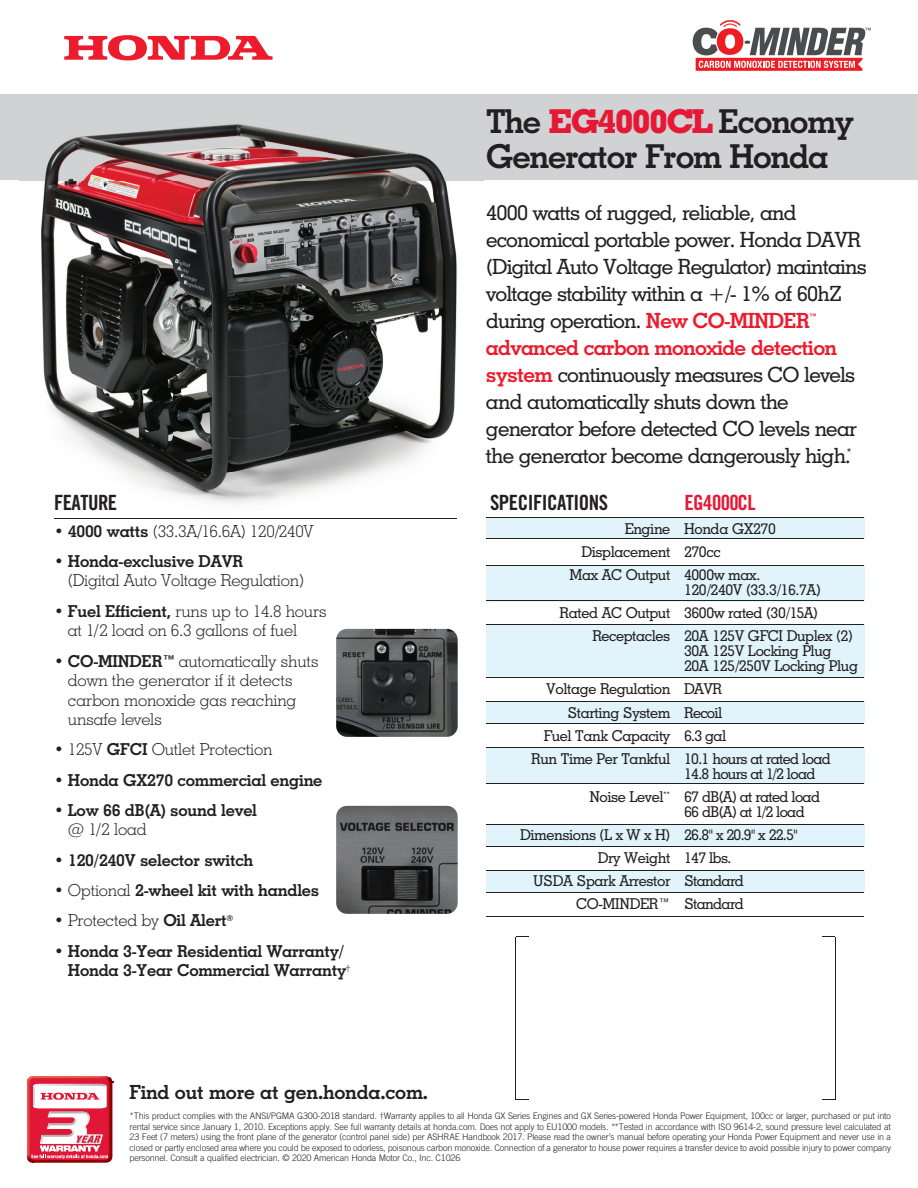
<style>
.page{position:relative;width:918px;height:1188px;background:#fff}
.page>*{position:absolute;margin:0;border:0;box-sizing:border-box;transform-origin:0 0}
.t1{font:700 33px/34.5px "Geometric Slab 703 BT";letter-spacing:-.035em;color:#231f20}
.t2{font:500 21px/27px "Geometric Slab 703 BT";letter-spacing:-.035em;color:#231f20}
.t3{font:21px "Trade Gothic Bold Cond Twenty";letter-spacing:-.025em;color:#231f20}
.t4{font:21px "Trade Gothic Bold Cond Twenty";letter-spacing:-.025em;color:#e51836}
.t5{font:700 19.5px "Geometric Slab 703 BT";letter-spacing:-.01em;color:#231f20}
.t6{font:300 16.5px/19.5px "Geometric Slab 703 BT";letter-spacing:-.015em;color:#231f20}
.t7{font:700 16.5px/19.5px "Geometric Slab 703 BT";letter-spacing:-.015em;color:#231f20}
.t8{font:500 15px/23.1px "Geometric Slab 703 BT";letter-spacing:-.025em;color:#231f20;text-align:right}
.t9{font:500 15px/23.1px "Geometric Slab 703 BT";letter-spacing:-.045em;color:#231f20}
.t10{font:300 9px/10.5px "Trade Gothic";letter-spacing:-.02em;color:#231f20;text-align:justify}
.s1{font-family:"Geometric Slab 703 BT Xtra";color:#e51836}
.s2{font-weight:700;color:#ee1b2d}
.s3{font-weight:700}
.s4{font-weight:300}
</style>
<div class="page">
<div style="left:0;top:94px;width:918px;height:86px;background:#d1d2d4"></div>
<div style="left:486px;top:702px;width:378px;height:21px;background:#e1f4fc"></div>
<div style="left:486px;top:825px;width:378px;height:21px;background:#e1f4fc"></div>
<div style="left:486px;top:870px;width:378px;height:22px;background:#e1f4fc"></div>
<img style="left:19px;top:124px;width:465px;height:380px">
<div style="left:486px;top:565px;width:378px;height:37px;background:#e1f4fc"></div>
<div style="left:486px;top:747px;width:378px;height:37px;background:#e1f4fc"></div>
<div style="left:486px;top:625px;width:378px;height:53px;background:#e1f4fc"></div>
<div style="left:486px;top:518px;width:378px;height:21px;background:#e1f4fc"></div>
<hr style="left:486px;top:518px;width:378px;height:1px;background:#231f20">
<hr style="left:486px;top:539px;width:378px;height:1px;background:#231f20">
<hr style="left:486px;top:565px;width:378px;height:1px;background:#231f20">
<hr style="left:486px;top:747px;width:378px;height:1px;background:#231f20">
<hr style="left:486px;top:624px;width:378px;height:1px;background:#231f20">
<hr style="left:486px;top:601px;width:378px;height:1px;background:#231f20">
<hr style="left:486px;top:783px;width:378px;height:1px;background:#231f20">
<hr style="left:486px;top:677px;width:378px;height:1px;background:#231f20">
<hr style="left:486px;top:701px;width:378px;height:1px;background:#231f20">
<hr style="left:486px;top:824px;width:378px;height:1px;background:#231f20">
<hr style="left:486px;top:870px;width:378px;height:1px;background:#231f20">
<hr style="left:486px;top:723px;width:378px;height:1px;background:#231f20">
<hr style="left:486px;top:846px;width:378px;height:1px;background:#231f20">
<hr style="left:486px;top:892px;width:378px;height:1px;background:#231f20">
<hr style="left:486px;top:916px;width:378px;height:1px;background:#231f20">
<svg style="left:64px;top:35px;width:209px;height:25px"></svg>
<svg style="left:27px;top:1076px;width:86px;height:87px"></svg>
<img style="left:336px;top:629px;width:122px;height:108px">
<img style="left:336px;top:806px;width:122px;height:108px">
<hr style="left:54px;top:518px;width:403px;height:1px;background:#231f20">
<svg style="left:516px;top:1099px;width:12px;height:1px"></svg>
<svg style="left:822px;top:1099px;width:13px;height:1px"></svg>
<hr style="left:515px;top:937px;width:1px;height:163px;background:#231f20">
<hr style="left:835px;top:937px;width:1px;height:163px;background:#231f20">
<svg style="left:693px;top:20px;width:178px;height:51px"></svg>
<h1 class="t1" style="left:486px;top:104px;width:369px">The <span class="s1">EG4000CL</span> Economy<br>Generator From Honda</h1>
<p class="t2" style="left:486px;top:199px;width:382px">4000 watts of rugged, reliable, and economical portable power. Honda DAVR (Digital Auto Voltage Regulator) maintains voltage stability within a +/- 1% of 60hZ during operation. <span class="s2">New CO-MINDER</span><sup>™ </sup><span class="s2">advanced carbon monoxide detection system</span> continuously measures CO levels and automatically shuts down the generator before detected CO levels near the generator become dangerously high.<sup>*</sup></p>
<h2 class="t4" style="left:684px;top:489px;width:73px">EG4000CL</h2>
<h2 class="t3" style="left:54px;top:489px;width:65px">FEATURE</h2>
<h2 class="t3" style="left:490px;top:489px;width:119px">SPECIFICATIONS</h2>
<h3 class="t6" style="left:54px;top:521px;width:261px">• <span class="s3">4000 watts</span> (33.3A/16.6A) 120/240V</h3>
<h3 class="t6" style="left:68px;top:551px;width:238px;text-indent:-14px">• <span class="s3">Honda-exclusive DAVR<br></span>(Digital Auto Voltage Regulation)</h3>
<h3 class="t6" style="left:68px;top:601px;width:261px;text-indent:-14px">• <span class="s3">Fuel Efficient,</span> runs up to 14.8 hours at 1/2 load on 6.3 gallons of fuel</h3>
<h3 class="t6" style="left:68px;top:651px;width:252px;text-indent:-14px">• <span class="s3">CO-MINDER™</span> automatically shuts down the generator if it detects carbon monoxide gas reaching unsafe levels</h3>
<h3 class="t6" style="left:54px;top:740px;width:220px">• 125V <span class="s3">GFCI</span> Outlet Protection</h3>
<h3 class="t7" style="left:54px;top:770px;width:270px"><span class="s4">•</span> Honda GX270 commercial engine</h3>
<h3 class="t7" style="left:68px;top:800px;width:191px;text-indent:-14px"><span class="s4">•</span> Low 66 dB(A) sound level <span class="s4">@ 1/2 load</span></h3>
<h3 class="t7" style="left:54px;top:850px;width:201px">• 120/240V selector switch</h3>
<h3 class="t7" style="left:54px;top:880px;width:267px"><span class="s4">• Optional</span> 2-wheel kit with handles</h3>
<h3 class="t6" style="left:54px;top:911px;width:181px"><span class="s3">•</span> Protected by <span class="s3">Oil Alert</span><sup>®</sup></h3>
<h3 class="t7" style="left:68px;top:941px;width:284px;text-indent:-14px"><span class="s4">•</span> Honda 3-Year Residential Warranty/<br>Honda 3-Year Commercial Warranty<sup>†</sup></h3>
<h3 class="t5" style="left:130px;top:1081px;width:300px">Find out more at gen.honda.com.</h3>
<h3 class="t8" style="left:569px;top:517px;width:102px">Engine<br>Displacement<br>Max AC Output</h3>
<h3 class="t8" style="left:560px;top:601px;width:112px">Rated AC Output<br>Receptacles</h3>
<h3 class="t8" style="left:531px;top:677px;width:141px">Voltage Regulation<br>Starting System<br>Fuel Tank Capacity<br>Run Time Per Tankful</h3>
<h3 class="t8" style="left:589px;top:785px;width:82px">Noise Level<sup>**</sup></h3>
<h3 class="t8" style="left:520px;top:823px;width:152px">Dimensions (L x W x H)<br>Dry Weight<br>USDA Spark Arrestor<br>CO-MINDER™</h3>
<h3 class="t8" style="left:684px;top:517px;width:93px;text-align:left">Honda GX270<br>270cc<br>4000w max.</h3>
<h3 class="t8" style="left:684px;top:578px;width:170px;text-align:left">120/240V (33.3/16.7A)<br>3600w rated (30/15A)<br>20A 125V GFCI Duplex (2)</h3>
<h3 class="t8" style="left:684px;top:643px;width:175px;line-height:15px;text-align:left">30A 125V Locking Plug<br>20A 125/250V Locking Plug</h3>
<h3 class="t9" style="left:684px;top:677px;width:148px">DAVR<br>Recoil<br>6.3 gal<br>10.1 hours at rated load</h3>
<h3 class="t9" style="left:684px;top:762px;width:138px">14.8 hours at 1/2 load<br>67 dB(A) at rated load</h3>
<h3 class="t9" style="left:684px;top:800px;width:122px">66 dB(A) at 1/2 load<br>26.8" x 20.9" x 22.5"<br>147 lbs.<br>Standard<br>Standard</h3>
<p class="t10" style="left:130px;top:1111px;width:763px">*This product complies with the ANSI/PGMA G300-2018 standard. †Warranty applies to all Honda GX Series Engines and GX Series-powered Honda Power Equipment, 100cc or larger, purchased or put into rental service since January 1, 2010. Exceptions apply. See full warranty details at honda.com. Does not apply to EU1000 models. **Tested in accordance with ISO 9614-2, sound pressure level calculated at 23 Feet (7 meters) using the front plane of the generator (control panel side) per ASHRAE Handbook 2017. Please read the owner’s manual before operating your Honda Power Equipment and never use in a closed or partly enclosed area where you could be exposed to odorless, poisonous carbon monoxide. Connection of a generator to house power requires a transfer device to avoid possible injury to power company personnel. Consult a qualified electrician. © 2020 American Honda Motor Co., Inc. C1026</p>
</div>
